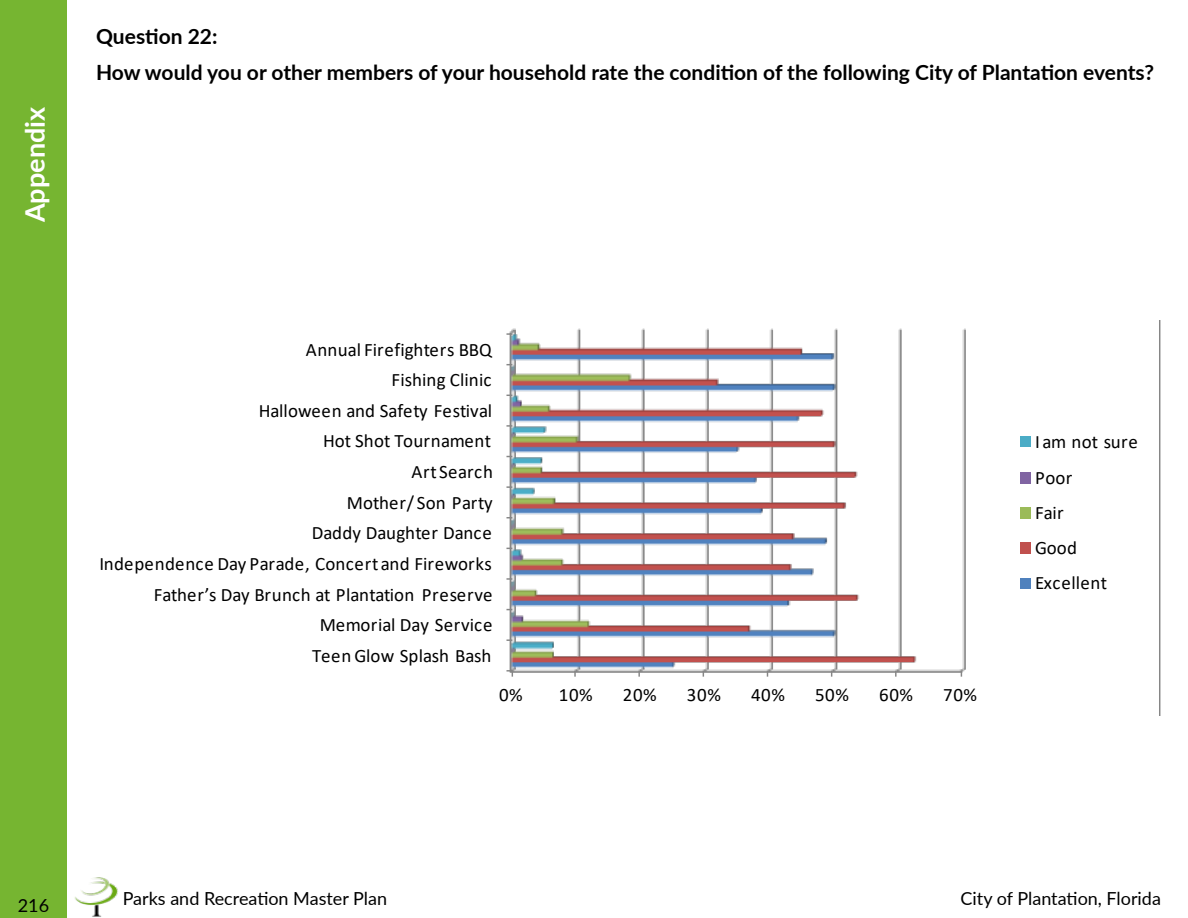
<style>
.page{position:relative;width:1188px;height:918px;background:#fff}
.page>*{position:absolute;margin:0;border:0;box-sizing:border-box;transform-origin:0 0}
.t1{font:700 27px "Lato";color:#fff}
.t2{font:700 21px/36px "Lato";color:#000}
.t3{font:18.9px/35.1px "Calibri";letter-spacing:.01em;color:#000}
.t4{font:18.9px "Calibri";letter-spacing:.035em;color:#000}
.t5{font:18px "Lato";color:#000}
</style>
<div class="page">
<div style="left:0;top:0;width:67px;height:918px;background:#76b531"></div>
<img style="left:74px;top:877px;width:44px;height:40px">
<svg style="left:506px;top:320px;width:654px;height:396px"></svg>
<h1 class="t1" style="left:15px;top:222px;width:117px;rotate:-90deg">Appendix</h1>
<p class="t2" style="left:96px;top:17px;width:1060px">Question 22:<br>How would you or other members of your household rate the condition of the following City of Plantation events?</p>
<p class="t3" style="left:306px;top:331px;width:188px">Annual Firefighters BBQ</p>
<p class="t3" style="left:392px;top:362px;width:101px">Fishing Clinic</p>
<p class="t3" style="left:259px;top:393px;width:235px">Halloween and Safety Festival</p>
<p class="t3" style="left:323px;top:423px;width:170px">Hot Shot Tournament</p>
<p class="t4" style="left:412px;top:459px;width:83px">Art Search</p>
<p class="t3" style="left:347px;top:484px;width:147px">Mother/ Son Party</p>
<p class="t3" style="left:312px;top:515px;width:182px">Daddy Daughter Dance</p>
<p class="t3" style="left:99px;top:546px;width:394px">Independence Day Parade, Concert and Fireworks</p>
<p class="t3" style="left:154px;top:576px;width:340px">Father’s Day Brunch at Plantation Preserve</p>
<p class="t3" style="left:320px;top:607px;width:174px">Memorial Day Service</p>
<p class="t3" style="left:312px;top:638px;width:181px">Teen Glow Splash Bash</p>
<p class="t3" style="left:499px;top:677px;width:25px">0%</p>
<p class="t3" style="left:559px;top:677px;width:35px">10%</p>
<p class="t3" style="left:623px;top:677px;width:35px">20%</p>
<p class="t3" style="left:687px;top:677px;width:35px">30%</p>
<p class="t3" style="left:751px;top:677px;width:35px">40%</p>
<p class="t3" style="left:815px;top:677px;width:35px">50%</p>
<p class="t3" style="left:879px;top:677px;width:35px">60%</p>
<p class="t3" style="left:943px;top:677px;width:35px">70%</p>
<p class="t3" style="left:1035px;top:424px;width:104px">I am not sure<br>Poor<br>Fair<br>Good<br>Excellent</p>
<p class="t5" style="left:18px;top:892px;width:33px">216</p>
<p class="t5" style="left:123px;top:886px;width:266px">Parks and Recreation Master Plan</p>
<p class="t5" style="left:961px;top:886px;width:202px">City of Plantation, Florida</p>
</div>
